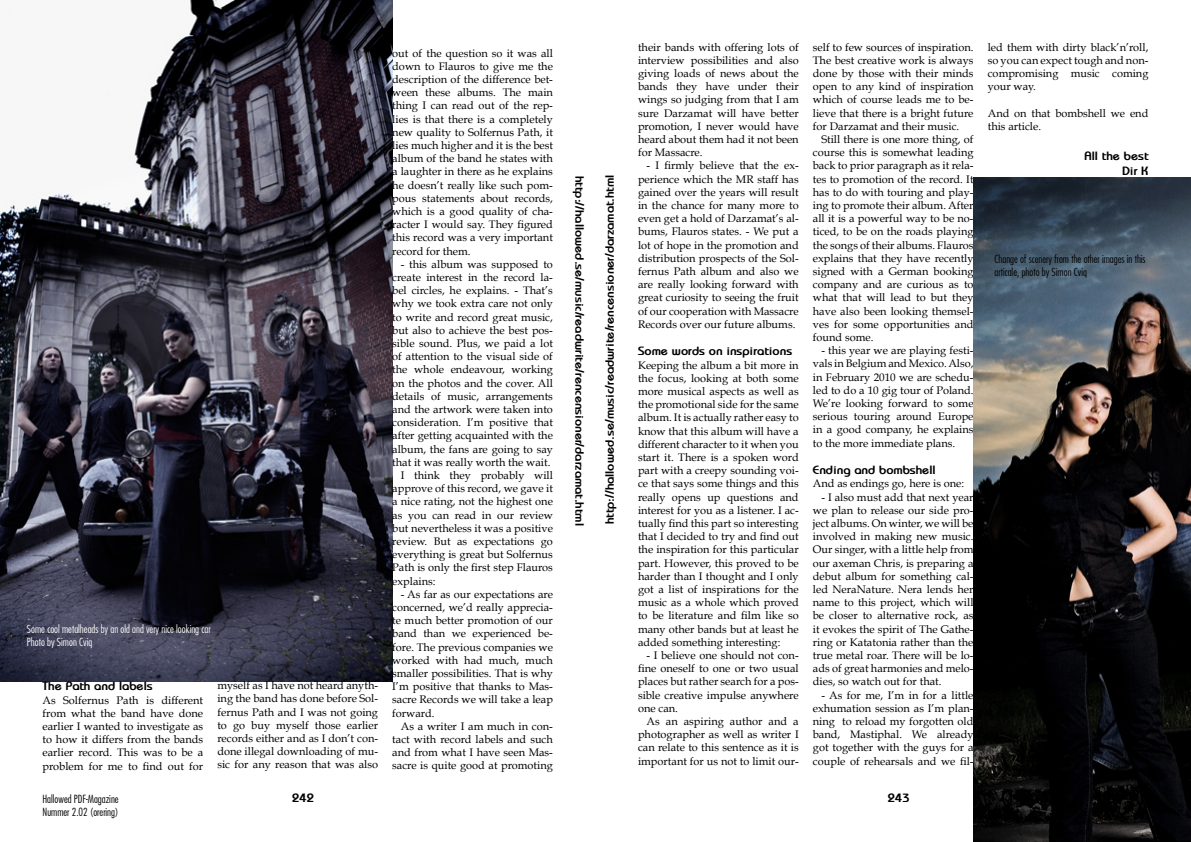
<style>
.page{position:relative;width:1191px;height:842px;background:#fff}
.page>*{position:absolute;margin:0;border:0;box-sizing:border-box;transform-origin:0 0}
.t1{font:700 12px/14.4px "Bauhaus";color:#000;text-align:right}
.t2{font:11px/13.2px "Book Antiqua";color:#000;text-align:justify}
.t3{font:11px/13.2px "Fujiyama Light Plain";color:#000}
.t4{font:11px/13.2px "Fujiyama Light Plain";color:#fcfcfc}
</style>
<div class="page">
<img style="left:0;top:0;width:392px;height:681px">
<img style="left:973px;top:177px;width:218px;height:664px">
<p class="t4" style="left:27px;top:622px;width:185px">Some cool metalheads by an old and very nice looking car<br>Photo by Simon Cviq</p>
<p class="t1" style="left:43px;top:679px;width:112px">The Path and labels</p>
<p class="t2" style="left:43px;top:693px;width:162px">As Solfernus Path is different from what the band have done earlier I wanted to investigate as to how it differs from the bands earlier record. This was to be a problem for me to find out for</p>
<p class="t2" style="left:217px;top:679px;width:162px">myself as I have not heard anyth&shy;ing the band has done before Sol&shy;fernus Path and I was not going to go buy myself those earlier records either and as I don’t con&shy;done illegal downloading of mu&shy;sic for any reason that was also</p>
<p class="t3" style="left:43px;top:792px;width:78px">Hallowed PDF-Magazine</p>
<p class="t1" style="left:292px;top:791px;width:23px">242</p>
<p class="t3" style="left:43px;top:805px;width:77px">Nummer 2.02 (orering)</p>
<p class="t2" style="left:392px;top:46px;width:162px">out of the question so it was all down to Flauros to give me the description of the difference bet&shy;ween these albums. The main thing I can read out of the rep&shy;lies is that there is a completely new quality to Solfernus Path, it lies much higher and it is the best album of the band he states with a laughter in there as he explains he doesn’t really like such pom&shy;pous statements about records, which is a good quality of cha&shy;racter I would say. They figured this record was a very important record for them.</p>
<p class="t2" style="left:401px;top:257px;width:154px">- this album was supposed to</p>
<p class="t2" style="left:392px;top:271px;width:162px">create interest in the record la-</p>
<p class="t2" style="left:392px;top:284px;width:162px">bel circles, he explains. - That’s</p>
<p class="t2" style="left:392px;top:297px;width:162px">why we took extra care not only</p>
<p class="t2" style="left:392px;top:310px;width:162px">to write and record great music,</p>
<p class="t2" style="left:392px;top:323px;width:162px">but also to achieve the best pos-</p>
<p class="t2" style="left:392px;top:337px;width:162px">sible sound. Plus, we paid a lot</p>
<p class="t2" style="left:392px;top:350px;width:162px">of attention to the visual side of</p>
<p class="t2" style="left:392px;top:363px;width:162px">the whole endeavour, working</p>
<p class="t2" style="left:392px;top:376px;width:162px">on the photos and the cover. All</p>
<p class="t2" style="left:392px;top:389px;width:162px">details of music, arrangements</p>
<p class="t2" style="left:392px;top:403px;width:162px">and the artwork were taken into</p>
<p class="t2" style="left:392px;top:416px;width:162px">consideration. I’m positive that</p>
<p class="t2" style="left:392px;top:429px;width:162px">after getting acquainted with the</p>
<p class="t2" style="left:392px;top:442px;width:162px">album, the fans are going to say</p>
<p class="t2" style="left:392px;top:455px;width:160px">that it was really worth the wait.</p>
<p class="t2" style="left:401px;top:469px;width:154px">I think they probably will</p>
<p class="t2" style="left:392px;top:482px;width:162px">approve of this record, we gave it</p>
<p class="t2" style="left:392px;top:495px;width:162px">a nice rating, not the highest one</p>
<p class="t2" style="left:392px;top:508px;width:162px">as you can read in our review</p>
<p class="t2" style="left:392px;top:521px;width:162px">but nevertheless it was a positive</p>
<p class="t2" style="left:392px;top:535px;width:162px">review. But as expectations go</p>
<p class="t2" style="left:392px;top:548px;width:162px">everything is great but Solfernus</p>
<p class="t2" style="left:392px;top:561px;width:162px">Path is only the first step Flauros</p>
<p class="t2" style="left:392px;top:574px;width:45px">explains:</p>
<p class="t2" style="left:392px;top:587px;width:162px;text-indent:9px">- As far as our expectations are concerned, we’d really apprecia&shy;te much better promotion of our band than we experienced be&shy;fore. The previous companies we worked with had much, much smaller possibilities. That is why I’m positive that thanks to Mas&shy;sacre Records we will take a leap forward.</p>
<p class="t2" style="left:392px;top:719px;width:162px;text-indent:9px">As a writer I am much in con&shy;tact with record labels and such and from what I have seen Mas&shy;sacre is quite good at promoting</p>
<p class="t1" style="left:587px;top:176px;width:351px;rotate:90deg">http://hallowed.se/music/readwrite/rencensioner/darzamat.html</p>
<p class="t1" style="left:602px;top:524px;width:351px;rotate:-90deg">http://hallowed.se/music/readwrite/rencensioner/darzamat.html</p>
<p class="t2" style="left:638px;top:40px;width:162px">their bands with offering lots of interview possibilities and also giving loads of news about the bands they have under their wings so judging from that I am sure Darzamat will have better promotion, I never would have heard about them had it not been for Massacre.</p>
<p class="t2" style="left:638px;top:159px;width:162px;text-indent:9px">- I firmly believe that the ex&shy;perience which the MR staff has gained over the years will result in the chance for many more to even get a hold of Darzamat’s al&shy;bums, Flauros states. - We put a lot of hope in the promotion and distribution prospects of the Sol&shy;fernus Path album and also we are really looking forward with great curiosity to seeing the fruit of our cooperation with Massacre Records over our future albums.</p>
<p class="t1" style="left:638px;top:344px;width:156px">Some words on inspirations</p>
<p class="t2" style="left:638px;top:358px;width:162px">Keeping the album a bit more in the focus, looking at both some more musical aspects as well as the promotional side for the same album. It is actually rather easy to know that this album will have a different character to it when you start it. There is a spoken word part with a creepy sounding voi&shy;ce that says some things and this really opens up questions and interest for you as a listener. I ac&shy;tually find this part so interesting that I decided to try and find out the inspiration for this particular part. However, this proved to be harder than I thought and I only got a list of inspirations for the music as a whole which proved to be literature and film like so many other bands but at least he added something interesting:</p>
<p class="t2" style="left:638px;top:649px;width:162px;text-indent:9px">- I believe one should not con&shy;fine oneself to one or two usual places but rather search for a pos&shy;sible creative impulse anywhere one can.</p>
<p class="t2" style="left:638px;top:715px;width:162px;text-indent:9px">As an aspiring author and a photographer as well as writer I can relate to this sentence as it is important for us not to limit our-</p>
<p class="t2" style="left:813px;top:40px;width:162px">self to few sources of inspiration.<br>The best creative work is always done by those with their minds open to any kind of inspiration which of course leads me to be&shy;lieve that there is a bright future for Darzamat and their music.</p>
<p class="t2" style="left:813px;top:133px;width:162px;text-indent:9px">Still there is one more thing, of course this is somewhat leading back to prior paragraph as it rela&shy;tes to promotion of the record. It has to do with touring and play&shy;ing to promote their album. After all it is a powerful way to be no&shy;ticed, to be on the roads playing the songs of their albums. Flauros explains that they have recently signed with a German booking company and are curious as to what that will lead to but they have also been looking themsel&shy;ves for some opportunities and found some.</p>
<p class="t2" style="left:813px;top:344px;width:162px;text-indent:9px">- this year we are playing festi&shy;vals in Belgium and Mexico. Also, in February 2010 we are schedu&shy;led to do a 10 gig tour of Poland.<br>We’re looking forward to some serious touring around Europe in a good company, he explains to the more immediate plans.</p>
<p class="t1" style="left:813px;top:463px;width:124px">Ending and bombshell</p>
<p class="t2" style="left:813px;top:477px;width:153px">And as endings go, here is one:</p>
<p class="t2" style="left:813px;top:490px;width:162px;text-indent:9px">- I also must add that next year we plan to release our side pro&shy;ject albums. On winter, we will be involved in making new music.<br>Our singer, with a little help from our axeman Chris, is preparing a debut album for something cal&shy;led NeraNature. Nera lends her name to this project, which will be closer to alternative rock, as it evokes the spirit of The Gathe&shy;ring or Katatonia rather than the true metal roar. There will be lo&shy;ads of great harmonies and melo&shy;dies, so watch out for that.</p>
<p class="t2" style="left:813px;top:688px;width:162px;text-indent:9px">- As for me, I’m in for a little exhumation session as I’m plan&shy;ning to reload my forgotten old band, Mastiphal. We already got together with the guys for a couple of rehearsals and we fil-</p>
<p class="t1" style="left:888px;top:791px;width:23px">243</p>
<p class="t2" style="left:987px;top:40px;width:162px">led them with dirty black’n’roll, so you can expect tough and non&shy;compromising music coming your way.</p>
<p class="t2" style="left:987px;top:106px;width:162px">And on that bombshell we end this article.</p>
<p class="t1" style="left:1084px;top:148px;width:65px">All the best<br>Dir K</p>
<p class="t3" style="left:994px;top:252px;width:152px">Change of scenery from the other images in this articale, photo by Simon Cviq</p>
</div>
